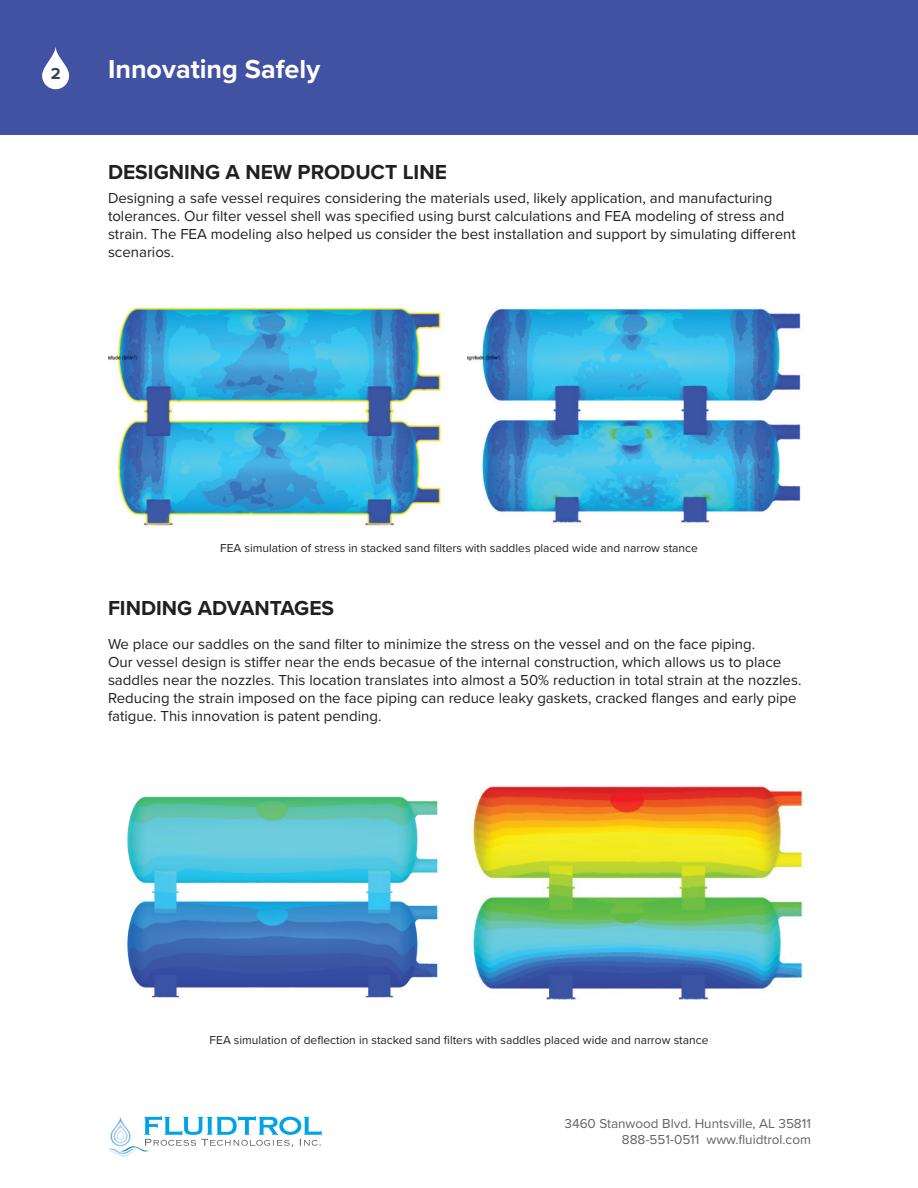
<style>
.page{position:relative;width:918px;height:1188px;background:#fff}
.page>*{position:absolute;margin:0;border:0;box-sizing:border-box;transform-origin:0 0}
.t1{font:700 27px "Proxima Nova";color:#fff}
.t2{font:700 21px "Proxima Nova";color:#231f20}
.t3{font:700 16.5px "Proxima Nova";color:#344151}
.t4{font:15px/18px "Proxima Nova";color:#231f20}
.t5{font:13.5px/16.2px "Proxima Nova";color:#636366;text-align:right}
.t6{font:12px "Proxima Nova";color:#231f20}
</style>
<div class="page">
<div style="left:0;top:0;width:918px;height:135px;background:#4252a3"></div>
<img style="left:42px;top:47px;width:27px;height:42px">
<svg style="left:108px;top:1116px;width:214px;height:41px"></svg>
<img style="left:108px;top:307px;width:334px;height:219px">
<img style="left:467px;top:308px;width:334px;height:215px">
<img style="left:127px;top:796px;width:311px;height:202px">
<img style="left:473px;top:786px;width:330px;height:214px">
<p class="t3" style="left:51px;top:61px;width:11px">2</p>
<h1 class="t1" style="left:108px;top:49px;width:214px">Innovating Safely</h1>
<h2 class="t2" style="left:108px;top:156px;width:340px">DESIGNING A NEW PRODUCT LINE</h2>
<p class="t4" style="left:108px;top:188px;width:689px">Designing a safe vessel requires considering the materials used, likely application, and manufacturing tolerances. Our filter vessel shell was specified using burst calculations and FEA modeling of stress and strain. The FEA modeling also helped us consider the best installation and support by simulating different scenarios.</p>
<p class="t6" style="left:220px;top:539px;width:479px">FEA simulation of stress in stacked sand filters with saddles placed wide and narrow stance</p>
<h2 class="t2" style="left:108px;top:592px;width:228px">FINDING ADVANTAGES</h2>
<p class="t4" style="left:108px;top:634px;width:695px">We place our saddles on the sand filter to minimize the stress on the vessel and on the face piping.<br>Our vessel design is stiffer near the ends becasue of the internal construction, which allows us to place saddles near the nozzles. This location translates into almost a 50% reduction in total strain at the nozzles.<br>Reducing the strain imposed on the face piping can reduce leaky gaskets, cracked flanges and early pipe fatigue. This innovation is patent pending.</p>
<p class="t6" style="left:210px;top:1031px;width:500px">FEA simulation of deflection in stacked sand filters with saddles placed wide and narrow stance</p>
<p class="t5" style="left:565px;top:1115px;width:248px">3460 Stanwood Blvd. Huntsville, AL 35811<br>888-551-0511 www.fluidtrol.com</p>
</div>
